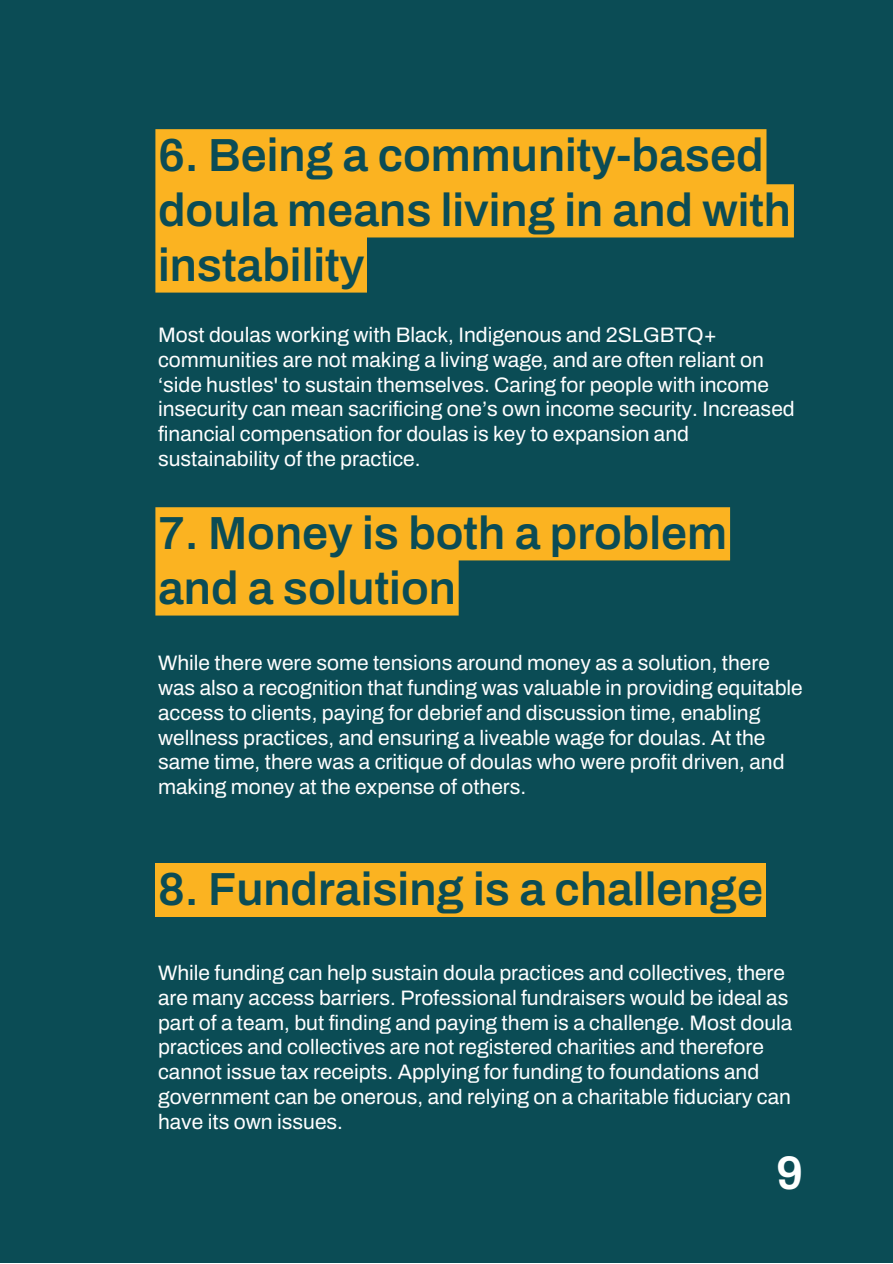
<style>
.page{position:relative;width:893px;height:1264px;background:#fff}
.page>*{position:absolute;margin:0;border:0;box-sizing:border-box;transform-origin:0 0}
.t1{font:600 47.25px "Archivo";color:#fff}
.t2{font:600 46.5px/55.1px "Archivo";color:#0b4c55}
.t3{font:21px/24.8px "Archivo";color:#fff}
</style>
<div class="page">
<div style="left:0;top:0;width:892px;height:1262px;background:#0b4c55"></div>
<svg style="left:155px;top:129px;width:638px;height:163px;fill:#fbb321"></svg>
<svg style="left:155px;top:507px;width:575px;height:108px;fill:#fbb321"></svg>
<div style="left:155px;top:863px;width:611px;height:53px;background:#fbb321"></div>
<h2 class="t2" style="left:158px;top:128px;width:634px">6. Being a community-based doula means living in and with instability</h2>
<p class="t3" style="left:158px;top:323px;width:638px">Most doulas working with Black, Indigenous and 2SLGBTQ+ communities are not making a living wage, and are often reliant on ‘side hustles' to sustain themselves. Caring for people with income insecurity can mean sacrificing one’s own income security. Increased financial compensation for doulas is key to expansion and sustainability of the practice.</p>
<h2 class="t2" style="left:158px;top:506px;width:570px">7. Money is both a problem and a solution</h2>
<p class="t3" style="left:158px;top:651px;width:646px">While there were some tensions around money as a solution, there was also a recognition that funding was valuable in providing equitable access to clients, paying for debrief and discussion time, enabling wellness practices, and ensuring a liveable wage for doulas. At the same time, there was a critique of doulas who were profit driven, and making money at the expense of others.</p>
<h2 class="t2" style="left:158px;top:861px;width:606px">8. Fundraising is a challenge</h2>
<p class="t3" style="left:158px;top:960px;width:635px">While funding can help sustain doula practices and collectives, there are many access barriers. Professional fundraisers would be ideal as part of a team, but finding and paying them is a challenge. Most doula practices and collectives are not registered charities and therefore cannot issue tax receipts. Applying for funding to foundations and government can be onerous, and relying on a charitable fiduciary can have its own issues.</p>
<h1 class="t1" style="left:776px;top:1147px;width:29px">9</h1>
</div>
